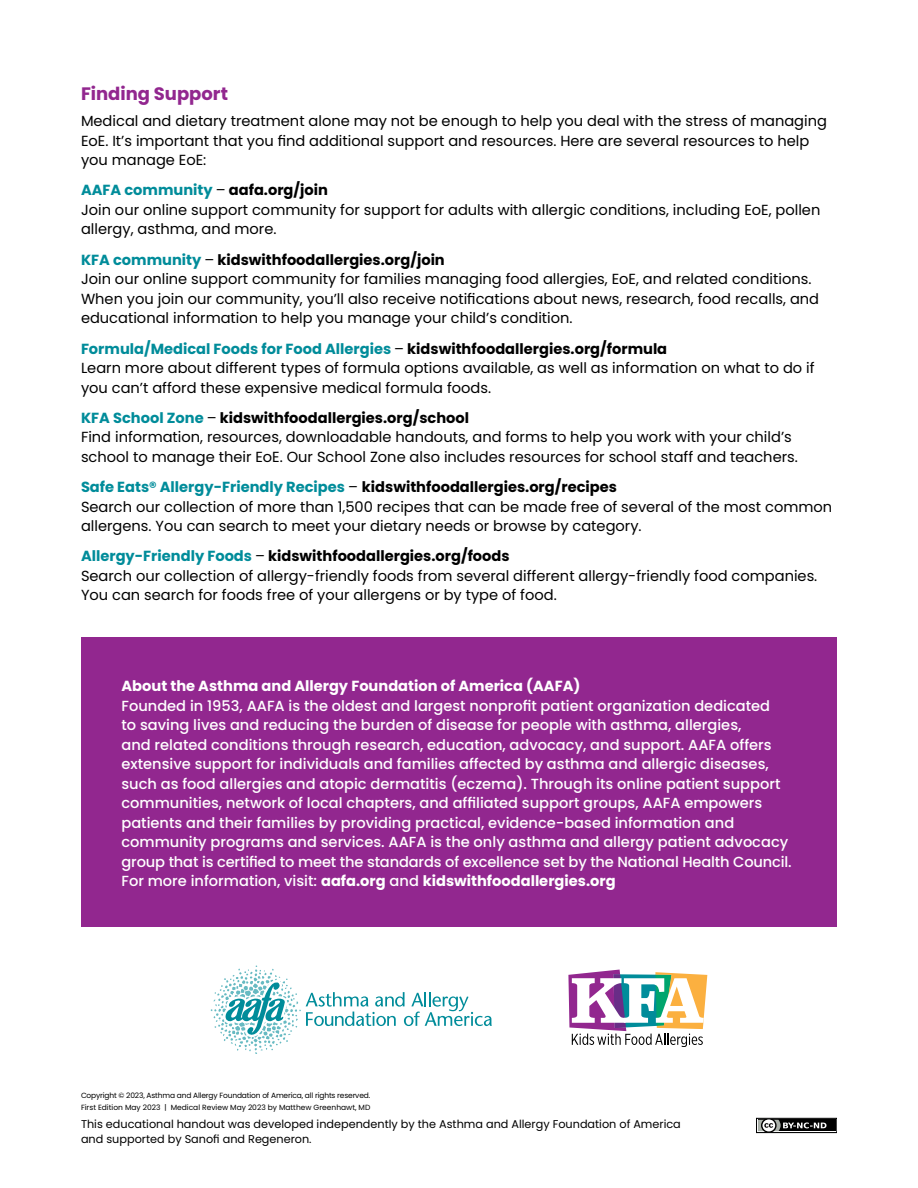
<style>
.page{position:relative;width:918px;height:1188px;background:#fff}
.page>*{position:absolute;margin:0;border:0;box-sizing:border-box;transform-origin:0 0}
.t1{font:700 18px "Poppins";color:#92278f}
.t2{font:14.7px/19.5px "Poppins";color:#000}
.t3{font:500 14.7px/19.5px "Poppins";color:#fff}
.t4{font:700 14.7px "Poppins";color:#fff}
.t5{font:11.25px/15px "Poppins";color:#000}
.t6{font:7.5px/11.2px "Poppins";letter-spacing:-.02em;color:#000}
.s1{font-weight:700;color:#008c9a}
.s2{font-weight:700}
</style>
<div class="page">
<div style="left:81px;top:638px;width:756px;height:289px;background:#92278f"></div>
<div style="left:756px;top:1118px;width:81px;height:15px;border:1px solid #000"></div>
<div style="left:758px;top:1120px;width:77px;height:11px;background:#000"></div>
<svg style="left:756px;top:1118px;width:70px;height:16px"></svg>
<svg style="left:568px;top:970px;width:139px;height:76px"></svg>
<svg style="left:211px;top:966px;width:281px;height:88px"></svg>
<p class="t1" style="left:81px;top:83px;width:149px">Finding Support</p>
<p class="t2" style="left:81px;top:111px;width:748px">Medical and dietary treatment alone may not be enough to help you deal with the stress of managing<br>EoE. It’s important that you find additional support and resources. Here are several resources to help you manage EoE:</p>
<p class="t2" style="left:81px;top:181px;width:741px"><span class="s1">AAFA community</span> – <span class="s2">aafa.org/join<br></span>Join our online support community for support for adults with allergic conditions, including EoE, pollen allergy, asthma, and more.</p>
<p class="t2" style="left:81px;top:250px;width:740px"><span class="s1">KFA community</span> – <span class="s2">kidswithfoodallergies.org/join<br></span>Join our online support community for families managing food allergies, EoE, and related conditions.<br>When you join our community, you’ll also receive notifications about news, research, food recalls, and educational information to help you manage your child’s condition.</p>
<p class="t2" style="left:81px;top:339px;width:735px"><span class="s1">Formula/Medical Foods for Food Allergies</span> – <span class="s2">kidswithfoodallergies.org/formula<br></span>Learn more about different types of formula options available, as well as information on what to do if you can’t afford these expensive medical formula foods.</p>
<p class="t2" style="left:81px;top:408px;width:718px"><span class="s1">KFA School Zone</span> – <span class="s2">kidswithfoodallergies.org/school<br></span>Find information, resources, downloadable handouts, and forms to help you work with your child’s school to manage their EoE. Our School Zone also includes resources for school staff and teachers.</p>
<p class="t2" style="left:81px;top:477px;width:753px"><span class="s1">Safe Eats® Allergy-Friendly Recipes</span> – <span class="s2">kidswithfoodallergies.org/recipes<br></span>Search our collection of more than 1,500 recipes that can be made free of several of the most common allergens. You can search to meet your dietary needs or browse by category.</p>
<p class="t2" style="left:81px;top:547px;width:738px"><span class="s1">Allergy-Friendly Foods</span> – <span class="s2">kidswithfoodallergies.org/foods<br></span>Search our collection of allergy-friendly foods from several different allergy-friendly food companies.<br>You can search for foods free of your allergens or by type of food.</p>
<p class="t4" style="left:121px;top:678px;width:460px">About the Asthma and Allergy Foundation of America (AAFA)</p>
<p class="t3" style="left:121px;top:696px;width:672px">Founded in 1953, AAFA is the oldest and largest nonprofit patient organization dedicated<br>to saving lives and reducing the burden of disease for people with asthma, allergies,<br>and related conditions through research, education, advocacy, and support. AAFA offers extensive support for individuals and families affected by asthma and allergic diseases, such as food allergies and atopic dermatitis (eczema). Through its online patient support communities, network of local chapters, and affiliated support groups, AAFA empowers patients and their families by providing practical, evidence-based information and community programs and services. AAFA is the only asthma and allergy patient advocacy group that is certified to meet the standards of excellence set by the National Health Council.<br>For more information, visit: <span class="s2">aafa.org</span> and <span class="s2">kidswithfoodallergies.org</span></p>
<p class="t6" style="left:81px;top:1090px;width:291px">Copyright © 2023, Asthma and Allergy Foundation of America, all rights reserved.<br>First Edition May 2023 | Medical Review May 2023 by Matthew Greenhawt, MD</p>
<p class="t5" style="left:81px;top:1117px;width:601px">This educational handout was developed independently by the Asthma and Allergy Foundation of America and supported by Sanofi and Regeneron.</p>
</div>
